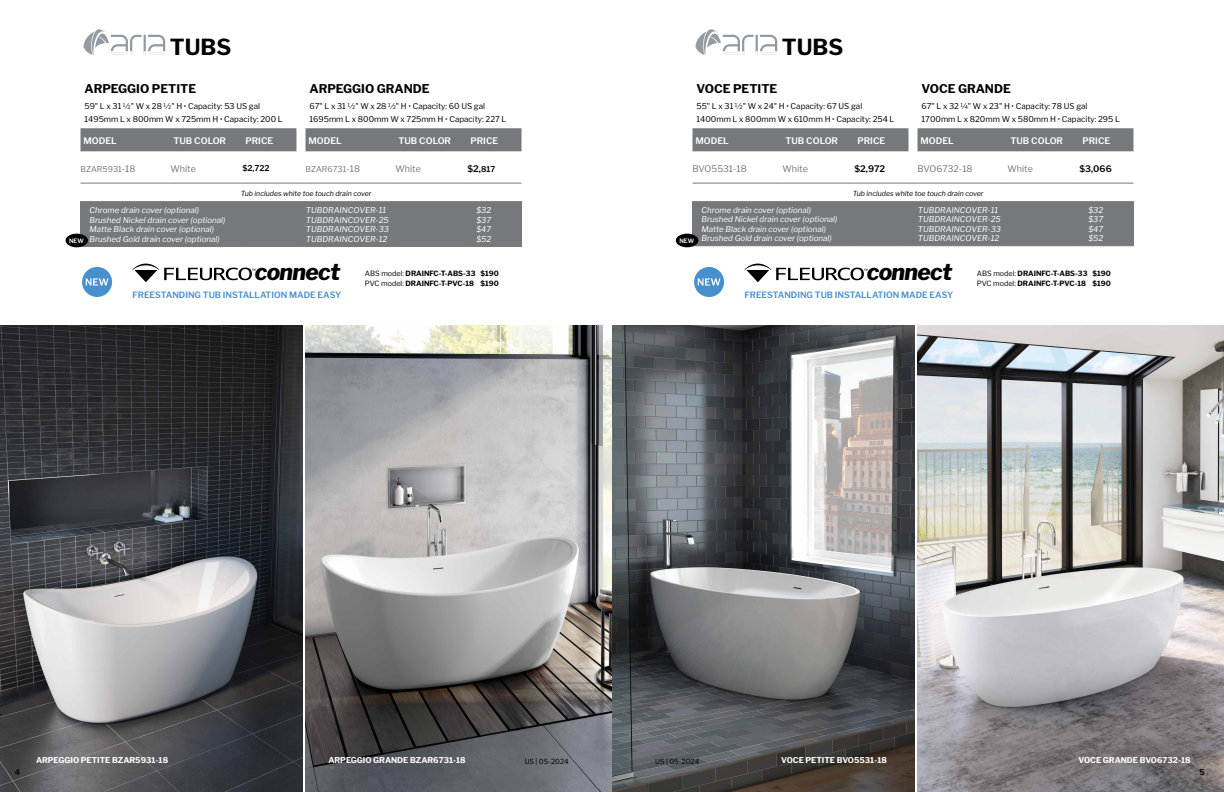
<style>
.page{position:relative;width:1224px;height:792px;background:#fff}
.page>*{position:absolute;margin:0;border:0;box-sizing:border-box;transform-origin:0 0}
.t1{font:italic 800 22.7px "Libre Franklin";letter-spacing:-.03em;color:#000101}
.t2{font:700 22px "Libre Franklin";color:#000101}
.t3{font:700 12px "Libre Franklin";color:#000}
.t4{font:600 9px "Libre Franklin";color:#fff}
.t5{font:9px "Libre Franklin";color:#77787b}
.t6{font:600 9px "Libre Franklin";color:#000}
.t7{font:600 8.7px "Libre Franklin";color:#4790cd}
.t8{font:italic 8px/9.6px "Libre Franklin";color:#fff}
.t9{font:8px/13px "Libre Franklin";color:#000}
.t10{font:700 8px "Libre Franklin";color:#fff}
.t11{font:8px "Libre Franklin";color:#77787b}
.t12{font:600 8px "Libre Franklin";color:#000}
.t13{font:700 7.2px/10.8px "Libre Franklin";color:#000}
.t14{font:italic 7px "Libre Franklin";color:#000}
.t15{font:7px "Libre Franklin";color:#000}
.t16{font:600 6px "Libre Franklin";color:#fff}
.s1{font-size:9px}
.s2{font-size:8px}
.s3{font-weight:400}
</style>
<div class="page">
<img style="left:0;top:326px;width:303px;height:466px">
<svg style="left:84px;top:29px;width:81px;height:26px"></svg>
<img style="left:305px;top:326px;width:307px;height:466px">
<div style="left:82px;top:267px;width:30px;height:30px;background:#4790cd;border-radius:50%"></div>
<svg style="left:86px;top:278px;width:22px;height:8px"></svg>
<svg style="left:132px;top:264px;width:123px;height:18px"></svg>
<img style="left:612px;top:326px;width:303px;height:466px">
<img style="left:917px;top:326px;width:307px;height:466px">
<div style="left:694px;top:267px;width:30px;height:30px;background:#4790cd;border-radius:50%"></div>
<svg style="left:698px;top:278px;width:22px;height:8px"></svg>
<svg style="left:744px;top:264px;width:123px;height:18px"></svg>
<svg style="left:696px;top:29px;width:81px;height:26px"></svg>
<svg style="left:80px;top:128px;width:442px;height:118px;fill:#77787b"></svg>
<svg style="left:80px;top:152px;width:442px;height:32px"></svg>
<hr style="left:306px;top:183px;width:90px;height:1px;background:#77787b">
<hr style="left:396px;top:183px;width:72px;height:1px;background:#77787b">
<hr style="left:468px;top:183px;width:54px;height:1px;background:#77787b">
<hr style="left:296px;top:201px;width:1px;height:45px;background:#77787b">
<hr style="left:305px;top:201px;width:1px;height:45px;background:#77787b">
<hr style="left:395px;top:201px;width:1px;height:45px;background:#77787b">
<hr style="left:467px;top:201px;width:1px;height:45px;background:#77787b">
<hr style="left:521px;top:201px;width:1px;height:45px;background:#77787b">
<hr style="left:80px;top:246px;width:90px;height:1px;background:#77787b">
<hr style="left:170px;top:246px;width:72px;height:1px;background:#77787b">
<hr style="left:242px;top:246px;width:54px;height:1px;background:#77787b">
<hr style="left:306px;top:246px;width:90px;height:1px;background:#77787b">
<hr style="left:396px;top:246px;width:72px;height:1px;background:#77787b">
<hr style="left:468px;top:246px;width:54px;height:1px;background:#77787b">
<hr style="left:80px;top:201px;width:1px;height:45px;background:#77787b">
<svg style="left:692px;top:128px;width:442px;height:117px;fill:#77787b"></svg>
<svg style="left:692px;top:152px;width:442px;height:32px"></svg>
<hr style="left:918px;top:183px;width:90px;height:1px;background:#77787b">
<hr style="left:1008px;top:183px;width:72px;height:1px;background:#77787b">
<hr style="left:1080px;top:183px;width:54px;height:1px;background:#77787b">
<hr style="left:908px;top:201px;width:1px;height:44px;background:#77787b">
<hr style="left:917px;top:201px;width:1px;height:44px;background:#77787b">
<hr style="left:1007px;top:201px;width:1px;height:44px;background:#77787b">
<hr style="left:1079px;top:201px;width:1px;height:44px;background:#77787b">
<hr style="left:1133px;top:201px;width:1px;height:44px;background:#77787b">
<hr style="left:692px;top:245px;width:90px;height:1px;background:#77787b">
<hr style="left:782px;top:245px;width:72px;height:1px;background:#77787b">
<hr style="left:854px;top:245px;width:54px;height:1px;background:#77787b">
<hr style="left:918px;top:245px;width:90px;height:1px;background:#77787b">
<hr style="left:1008px;top:245px;width:72px;height:1px;background:#77787b">
<hr style="left:1080px;top:245px;width:54px;height:1px;background:#77787b">
<hr style="left:692px;top:201px;width:1px;height:44px;background:#77787b">
<div style="left:66px;top:234px;width:22px;height:13px;background:#000;border-radius:50%"></div>
<div style="left:676px;top:234px;width:22px;height:13px;background:#000;border-radius:50%"></div>
<h2 class="t2" style="left:170px;top:34px;width:63px">TUBS</h2>
<h3 class="t3" style="left:84px;top:81px;width:113px">ARPEGGIO PETITE</h3>
<p class="t9" style="left:84px;top:99px;width:200px">59" L x 31 ½" W x 28 ½" H • Capacity: 53 US gal<br>1495mm L x 800mm W x 725mm H • Capacity: 200 L</p>
<h3 class="t3" style="left:310px;top:81px;width:122px">ARPEGGIO GRANDE</h3>
<p class="t9" style="left:310px;top:99px;width:198px">67" L x 31 ½" W x 28 ½" H • Capacity: 60 US gal<br>1695mm L x 800mm W x 725mm H • Capacity: 227 L</p>
<h2 class="t2" style="left:782px;top:34px;width:63px">TUBS</h2>
<h3 class="t3" style="left:696px;top:81px;width:82px">VOCE PETITE</h3>
<p class="t9" style="left:696px;top:99px;width:199px">55" L x 31 ½" W x 24" H • Capacity: 67 US gal<br>1400mm L x 800mm W x 610mm H • Capacity: 254 L</p>
<h3 class="t3" style="left:922px;top:81px;width:91px">VOCE GRANDE</h3>
<p class="t9" style="left:922px;top:99px;width:200px">67" L x 32 ¼" W x 23" H • Capacity: 78 US gal<br>1700mm L x 820mm W x 580mm H • Capacity: 295 L</p>
<p class="t4" style="left:84px;top:136px;width:35px">MODEL</p>
<p class="t4" style="left:174px;top:136px;width:54px">TUB COLOR</p>
<p class="t4" style="left:246px;top:136px;width:29px">PRICE</p>
<p class="t4" style="left:309px;top:136px;width:35px">MODEL</p>
<p class="t4" style="left:399px;top:136px;width:54px">TUB COLOR</p>
<p class="t4" style="left:471px;top:136px;width:29px">PRICE</p>
<p class="t11" style="left:80px;top:164px;width:56px">BZAR5931<span class="s1">-18</span></p>
<p class="t5" style="left:171px;top:163px;width:27px">White</p>
<p class="t12" style="left:242px;top:163px;width:28px">$2,722</p>
<p class="t11" style="left:306px;top:164px;width:56px">BZAR6731<span class="s1">-18</span></p>
<p class="t5" style="left:396px;top:163px;width:27px">White</p>
<p class="t6" style="left:468px;top:163px;width:29px">$2,<span class="s2">817</span></p>
<p class="t14" style="left:241px;top:189px;width:132px">Tub includes white toe touch drain cover</p>
<p class="t8" style="left:90px;top:205px;width:137px">Chrome drain cover (optional)<br>Brushed Nickel drain cover (optional)<br>Matte Black drain cover (optional)<br>Brushed Gold drain cover (optional)</p>
<p class="t8" style="left:306px;top:205px;width:84px">TUBDRAINCOVER-11<br>TUBDRAINCOVER-25<br>TUBDRAINCOVER-33<br>TUBDRAINCOVER-12</p>
<p class="t8" style="left:476px;top:205px;width:16px;text-align:justify">$32 $37 $47 $52</p>
<p class="t13" style="left:365px;top:268px;width:136px"><span class="s3">ABS model:</span> DRAINFC-T-ABS-33 $190<br><span class="s3">PVC model:</span> DRAINFC-T-PVC-18 $190</p>
<p class="t4" style="left:696px;top:136px;width:35px">MODEL</p>
<p class="t4" style="left:786px;top:136px;width:54px">TUB COLOR</p>
<p class="t4" style="left:858px;top:136px;width:29px">PRICE</p>
<p class="t4" style="left:921px;top:136px;width:35px">MODEL</p>
<p class="t4" style="left:1011px;top:136px;width:54px">TUB COLOR</p>
<p class="t4" style="left:1083px;top:136px;width:29px">PRICE</p>
<p class="t5" style="left:692px;top:163px;width:56px">BVO5531-18</p>
<p class="t5" style="left:782px;top:163px;width:27px">White</p>
<p class="t6" style="left:854px;top:163px;width:32px">$2,972</p>
<p class="t5" style="left:917px;top:163px;width:57px">BVO6732-18</p>
<p class="t5" style="left:1007px;top:163px;width:27px">White</p>
<p class="t6" style="left:1079px;top:163px;width:34px">$3,066</p>
<p class="t14" style="left:853px;top:189px;width:132px">Tub includes white toe touch drain cover</p>
<p class="t8" style="left:702px;top:205px;width:137px">Chrome drain cover (optional)<br>Brushed Nickel drain cover (optional)<br>Matte Black drain cover (optional)<br>Brushed Gold drain cover (optional)</p>
<p class="t8" style="left:918px;top:205px;width:84px">TUBDRAINCOVER-11<br>TUBDRAINCOVER-25<br>TUBDRAINCOVER-33<br>TUBDRAINCOVER-12</p>
<p class="t8" style="left:1088px;top:205px;width:16px;text-align:justify">$32 $37 $47 $52</p>
<p class="t13" style="left:977px;top:268px;width:136px"><span class="s3">ABS model:</span> DRAINFC-T-ABS-33 $190<br><span class="s3">PVC model:</span> DRAINFC-T-PVC-18 $190</p>
<p class="t16" style="left:69px;top:238px;width:16px">NEW</p>
<p class="t16" style="left:679px;top:238px;width:16px">NEW</p>
<h1 class="t1" style="left:255px;top:258px;width:87px">connect</h1>
<h1 class="t1" style="left:867px;top:258px;width:87px">connect</h1>
<p class="t7" style="left:132px;top:289px;width:210px">FREESTANDING TUB INSTALLATION MADE EASY</p>
<p class="t7" style="left:744px;top:289px;width:210px">FREESTANDING TUB INSTALLATION MADE EASY</p>
<p class="t10" style="left:36px;top:755px;width:134px">ARPEGGIO PETITE BZAR5931-18</p>
<p class="t10" style="left:328px;top:755px;width:139px">ARPEGGIO GRANDE BZAR6731-18</p>
<p class="t15" style="left:525px;top:757px;width:46px">US | 05-2024</p>
<p class="t15" style="left:655px;top:757px;width:46px">US | 05-2024</p>
<p class="t10" style="left:781px;top:755px;width:107px">VOCE PETITE BVO5531-18</p>
<p class="t10" style="left:1079px;top:755px;width:114px">VOCE GRANDE BVO6732-18</p>
<p class="t12" style="left:15px;top:767px;width:7px">4</p>
<p class="t12" style="left:1199px;top:767px;width:7px">5</p>
</div>
